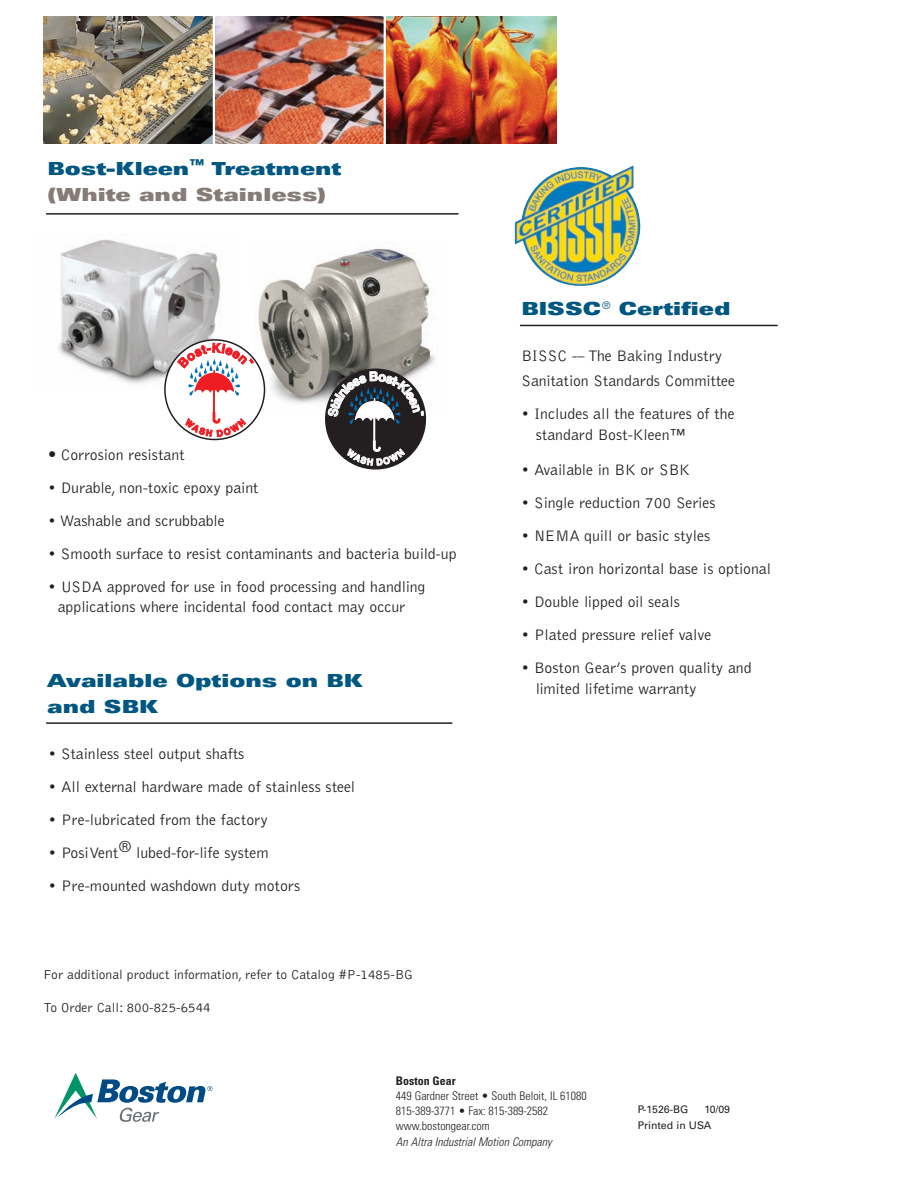
<style>
.page{position:relative;width:918px;height:1188px;background:#fff}
.page>*{position:absolute;margin:0;border:0;box-sizing:border-box;transform-origin:0 0}
.t1{font:900 expanded 18px/25.5px "Univers";color:#015781}
.t2{font:300 15.75px/21px "Bell Gothic";color:#231f20}
.t3{font:300 13.5px "Bell Gothic";color:#231f20}
.t4{font:300 condensed 11.85px/14.9px "Univers LT";color:#231f20}
.t5{font:italic 300 condensed 11.85px "Univers LT";color:#231f20}
.t6{font:700 condensed 11.85px "Univers LT";color:#231f20}
.t7{font:10.5px/16.5px "Univers LT";color:#231f20}
.s1{color:#867b76}
.s2{font-family:"Helvetica Neue";font-stretch:condensed;font-size:16.5px}
</style>
<div class="page">
<img style="left:44px;top:17px;width:512px;height:126px">
<hr style="left:213px;top:0;width:2px;height:155px;background:#fff">
<hr style="left:384px;top:0;width:2px;height:148px;background:#fff">
<svg style="left:54px;top:1073px;width:158px;height:49px"></svg>
<img style="left:258px;top:248px;width:178px;height:155px">
<hr style="left:46px;top:213px;width:412px;height:2px;background:#231f20">
<hr style="left:520px;top:325px;width:258px;height:1px;background:#231f20">
<hr style="left:46px;top:722px;width:406px;height:2px;background:#231f20">
<img style="left:58px;top:239px;width:163px;height:145px">
<img style="left:515px;top:165px;width:126px;height:121px">
<svg style="left:164px;top:339px;width:101px;height:101px"></svg>
<svg style="left:325px;top:368px;width:101px;height:102px"></svg>
<p class="t1" style="left:48px;top:158px;width:295px">Bost-Kleen<sup>™</sup> Treatment <span class="s1">(White and Stainless)</span></p>
<p class="t2" style="left:48px;top:446px;width:138px"><span class="s2">•</span> Corrosion resistant</p>
<p class="t2" style="left:48px;top:479px;width:212px">• Durable, non-toxic epoxy paint</p>
<p class="t2" style="left:48px;top:512px;width:178px">• Washable and scrubbable</p>
<p class="t2" style="left:48px;top:545px;width:410px">• Smooth surface to resist contaminants and bacteria build-up</p>
<p class="t2" style="left:58px;top:578px;width:369px;line-height:19.5px;text-indent:-10px">• USDA approved for use in food processing and handling applications where incidental food contact may occur</p>
<p class="t1" style="left:47px;top:670px;width:317px">Available Options on BK and SBK</p>
<p class="t2" style="left:48px;top:745px;width:198px">• Stainless steel output shafts</p>
<p class="t2" style="left:48px;top:778px;width:308px">• All external hardware made of stainless steel</p>
<p class="t2" style="left:48px;top:811px;width:221px">• Pre-lubricated from the factory</p>
<p class="t2" style="left:48px;top:844px;width:222px">• PosiVent® lubed-for-life system</p>
<p class="t2" style="left:48px;top:877px;width:253px">• Pre-mounted washdown duty motors</p>
<p class="t3" style="left:44px;top:969px;width:371px">For additional product information, refer to Catalog #P-1485-BG</p>
<p class="t3" style="left:44px;top:1002px;width:169px">To Order Call: 800-825-6544</p>
<p class="t1" style="left:521px;top:298px;width:211px">BISSC<sup>®</sup> Certified</p>
<p class="t2" style="left:521px;top:344px;width:215px;line-height:25.5px">BISSC -– The Baking Industry<br>Sanitation Standards Committee</p>
<p class="t2" style="left:536px;top:404px;width:200px;text-indent:-14px">• Includes all the features of the standard Bost-Kleen™</p>
<p class="t2" style="left:521px;top:460px;width:170px">• Available in BK or SBK</p>
<p class="t2" style="left:521px;top:493px;width:196px">• Single reduction 700 Series</p>
<p class="t2" style="left:521px;top:526px;width:190px">• NEMA quill or basic styles</p>
<p class="t2" style="left:521px;top:559px;width:251px">• Cast iron horizontal base is optional</p>
<p class="t2" style="left:521px;top:592px;width:160px">• Double lipped oil seals</p>
<p class="t2" style="left:521px;top:625px;width:192px">• Plated pressure relief valve</p>
<p class="t2" style="left:536px;top:658px;width:217px;text-indent:-14px">• Boston Gear’s proven quality and limited lifetime warranty</p>
<p class="t6" style="left:396px;top:1076px;width:61px">Boston Gear</p>
<p class="t4" style="left:396px;top:1090px;width:192px">449 Gardner Street • South Beloit, IL 61080<br>815-389-3771 • Fax: 815-389-2582 www.bostongear.com</p>
<p class="t5" style="left:396px;top:1137px;width:157px">An Altra Industrial Motion Company</p>
<p class="t7" style="left:638px;top:1102px;width:52px">P-1526-BG</p>
<p class="t7" style="left:638px;top:1102px;width:94px;text-indent:67px">10/09<br>Printed in USA</p>
</div>
